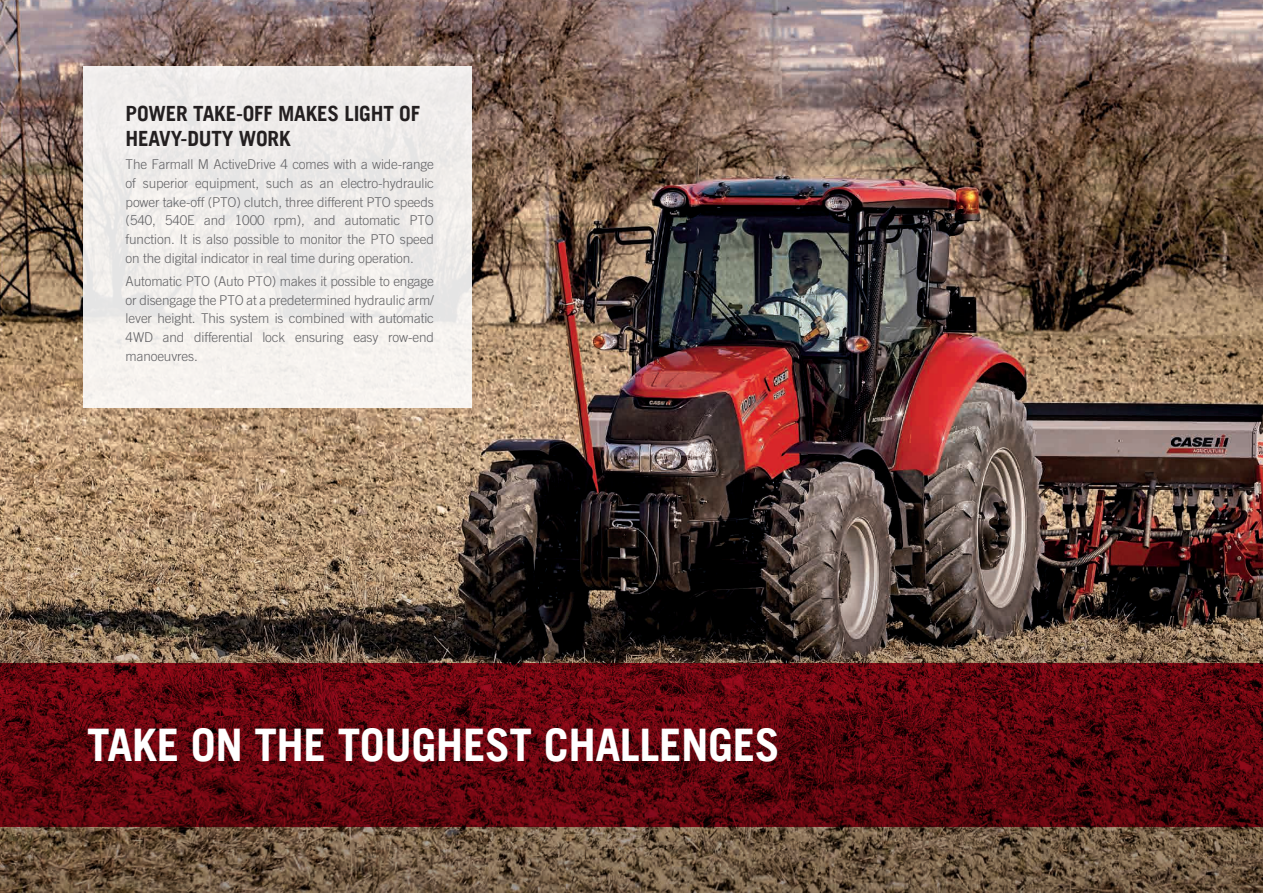
<style>
.page{position:relative;width:1263px;height:893px;background:#fff}
.page>*{position:absolute;margin:0;border:0;box-sizing:border-box;transform-origin:0 0}
.t1{font:700 45px "Trade Gothic LT";letter-spacing:-.01em;color:#fff}
.t2{font:700 21px/25.2px "Trade Gothic LT";letter-spacing:-.01em;color:#231f20}
.t3{font:300 13.5px/18.8px "Trade Gothic LT Std";letter-spacing:-.01em;color:#636366;text-align:justify}
</style>
<div class="page">
<img style="left:0;top:0;width:1263px;height:476px">
<svg style="left:0;top:476px;width:1263px;height:417px;background:#655242"></svg>
<div style="left:83px;top:66px;width:388px;height:341px;background:#f0eeec"></div>
<svg style="left:0;top:663px;width:1263px;height:164px;background:#5e050d"></svg>
<h2 class="t2" style="left:126px;top:100px;width:296px">POWER TAKE-OFF MAKES LIGHT OF<br>HEAVY-DUTY WORK</h2>
<p class="t3" style="left:126px;top:155px;width:310px">The Farmall M ActiveDrive 4 comes with a wide-range of superior equipment, such as an electro-hydraulic power take-off (PTO) clutch, three different PTO speeds (540, 540E and 1000 rpm), and automatic PTO function. It is also possible to monitor the PTO speed on the digital indicator in real time during operation.</p>
<p class="t3" style="left:126px;top:271px;width:310px">Automatic PTO (Auto PTO) makes it possible to engage or disengage the PTO at a predetermined hydraulic arm/ lever height. This system is combined with automatic 4WD and differential lock ensuring easy row-end manoeuvres.</p>
<h1 class="t1" style="left:87px;top:718px;width:694px">TAKE ON THE TOUGHEST CHALLENGES</h1>
</div>
